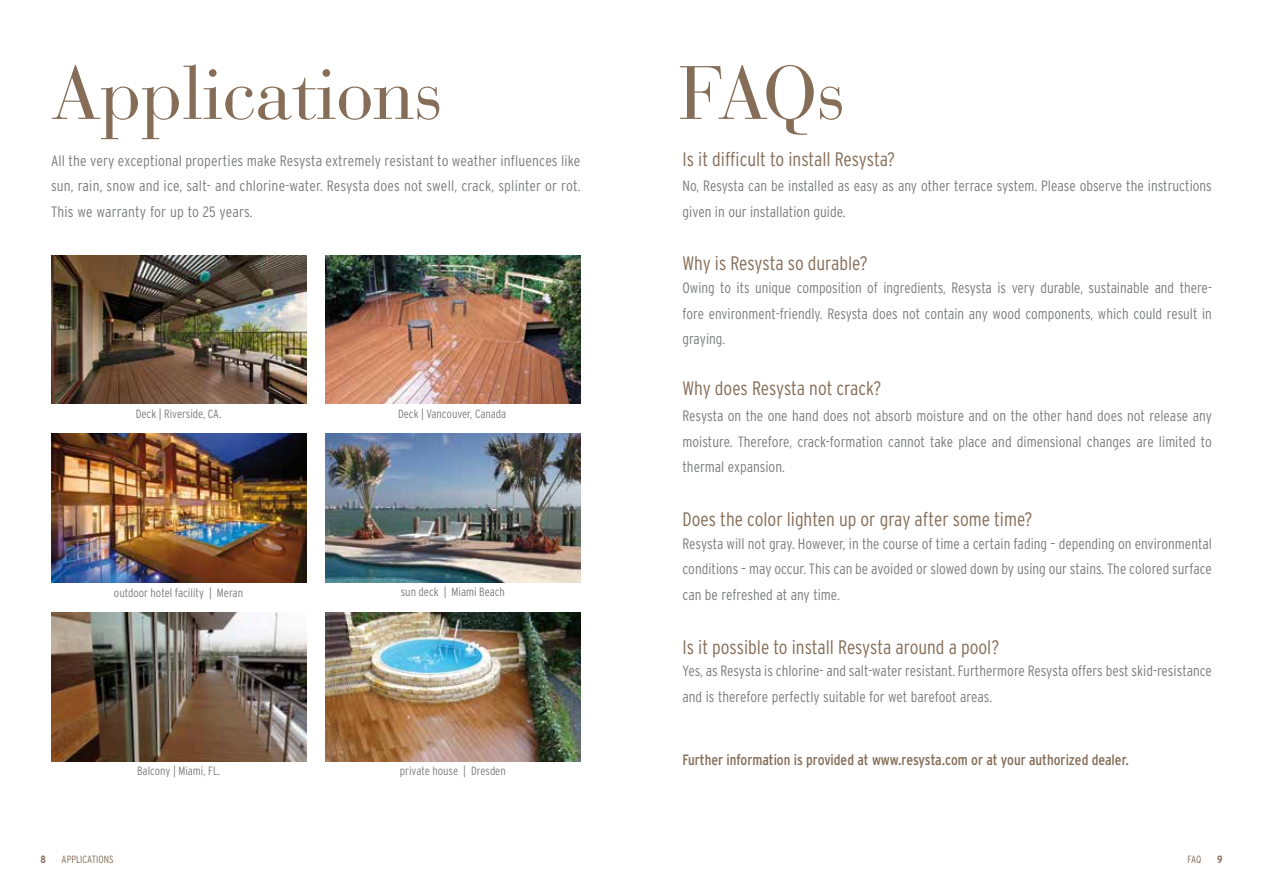
<style>
.page{position:relative;width:1263px;height:893px;background:#fff}
.page>*{position:absolute;margin:0;border:0;box-sizing:border-box;transform-origin:0 0}
.t1{font:75px "Bauer Bodoni Std";letter-spacing:-.01em;color:#856d57}
.t2{font:300 condensed 19.5px "Interstate";color:#856d57}
.t3{font:300 condensed 15px/25.5px "Interstate";color:#7b7c7e;text-align:justify}
.t4{font:condensed 15px "Interstate";color:#856d57}
.t5{font:300 condensed 12px "Interstate";color:#7b7c7e}
.t6{font:300 condensed 10.5px "Interstate";color:#856d57}
.t7{font:700 condensed 10.5px "Interstate";color:#856d57}
</style>
<div class="page">
<img style="left:325px;top:255px;width:255px;height:149px">
<img style="left:51px;top:612px;width:255px;height:149px">
<img style="left:325px;top:434px;width:255px;height:149px">
<img style="left:51px;top:255px;width:255px;height:149px">
<img style="left:51px;top:434px;width:255px;height:149px">
<img style="left:325px;top:612px;width:255px;height:149px">
<h1 class="t1" style="left:51px;top:48px;width:393px">Applications</h1>
<h1 class="t1" style="left:678px;top:48px;width:169px">FAQs</h1>
<p class="t3" style="left:51px;top:148px;width:531px">All the very exceptional properties make Resysta extremely resistant to weather influences like sun, rain, snow and ice, salt- and chlorine-water. Resysta does not swell, crack, splinter or rot.<br>This we warranty for up to 25 years.</p>
<p class="t5" style="left:136px;top:407px;width:87px">Deck | Riverside, CA.</p>
<p class="t5" style="left:398px;top:407px;width:110px">Deck | Vancouver, Canada</p>
<p class="t5" style="left:114px;top:585px;width:131px">outdoor hotel facility | Meran</p>
<p class="t5" style="left:401px;top:585px;width:106px">sun deck | Miami Beach</p>
<p class="t5" style="left:137px;top:764px;width:84px">Balcony | Miami, FL.</p>
<p class="t5" style="left:400px;top:764px;width:107px">private house | Dresden</p>
<h2 class="t2" style="left:682px;top:148px;width:214px">Is it difficult to install Resysta?</h2>
<p class="t3" style="left:682px;top:173px;width:531px">No, Resysta can be installed as easy as any other terrace system. Please observe the instructions given in our installation guide.</p>
<h2 class="t2" style="left:682px;top:252px;width:187px">Why is Resysta so durable?</h2>
<p class="t3" style="left:682px;top:275px;width:531px">Owing to its unique composition of ingredients, Resysta is very durable, sustainable and there&shy;fore environment-friendly. Resysta does not contain any wood components, which could result in graying.</p>
<h2 class="t2" style="left:682px;top:377px;width:200px">Why does Resysta not crack?</h2>
<p class="t3" style="left:682px;top:403px;width:531px">Resysta on the one hand does not absorb moisture and on the other hand does not release any moisture. Therefore, crack-formation cannot take place and dimensional changes are limited to thermal expansion.</p>
<h2 class="t2" style="left:682px;top:508px;width:351px">Does the color lighten up or gray after some time?</h2>
<p class="t3" style="left:682px;top:530px;width:531px">Resysta will not gray. However, in the course of time a certain fading – depending on environmental conditions – may occur. This can be avoided or slowed down by using our stains. The colored surface can be refreshed at any time.</p>
<h2 class="t2" style="left:682px;top:636px;width:318px">Is it possible to install Resysta around a pool?</h2>
<p class="t3" style="left:682px;top:658px;width:531px">Yes, as Resysta is chlorine- and salt-water resistant. Furthermore Resysta offers best skid-resistance and is therefore perfectly suitable for wet barefoot areas.</p>
<p class="t4" style="left:682px;top:752px;width:448px">Further information is provided at www.resysta.com or at your authorized dealer.</p>
<p class="t7" style="left:40px;top:853px;width:7px">8</p>
<p class="t6" style="left:62px;top:854px;width:53px">applications</p>
<p class="t6" style="left:1187px;top:854px;width:15px">FA Q</p>
<p class="t7" style="left:1217px;top:853px;width:7px">9</p>
</div>
